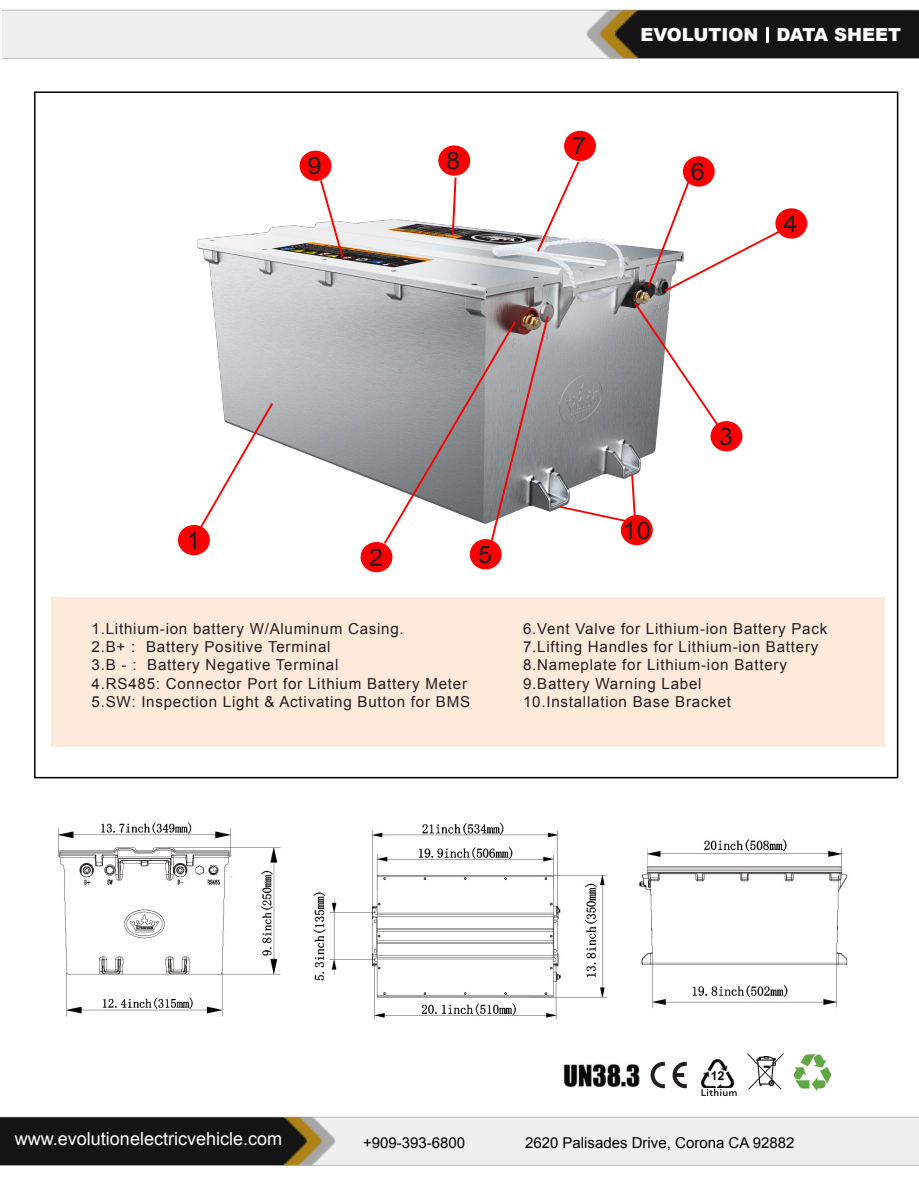
<style>
.page{position:relative;width:919px;height:1191px;background:#fff}
.page>*{position:absolute;margin:0;border:0;box-sizing:border-box;transform-origin:0 0}
.t1{font:24.15px "Arial";color:#231f20;scale:1.05 1}
.t2{font:18px "Arial";color:#fff}
.t3{font:900 18px "Arial";color:#fff}
.t4{font:15.15px "Arial";letter-spacing:.05em;color:#231f20}
.t5{font:15px "Arial";color:#000}
</style>
<div class="page">
<img style="left:0;top:1096px;width:918px;height:70px">
<svg style="left:794px;top:1054px;width:38px;height:37px"></svg>
<svg style="left:747px;top:1053px;width:36px;height:36px"></svg>
<svg style="left:701px;top:1088px;width:35px;height:8px"></svg>
<img style="left:700px;top:1058px;width:35px;height:30px">
<img style="left:563px;top:1064px;width:77px;height:24px">
<svg style="left:672px;top:1061px;width:14px;height:27px"></svg>
<svg style="left:650px;top:1061px;width:14px;height:27px"></svg>
<div style="left:51px;top:596px;width:833px;height:150px;background:#fdeadb"></div>
<img style="left:2px;top:9px;width:916px;height:50px">
<svg style="left:766px;top:27px;width:2px;height:15px"></svg>
<img style="left:178px;top:165px;width:565px;height:389px">
<div style="left:178px;top:525px;width:32px;height:30px;background:#fa0000;border-radius:50%"></div>
<div style="left:360px;top:542px;width:32px;height:30px;background:#fa0000;border-radius:50%"></div>
<div style="left:469px;top:539px;width:32px;height:30px;background:#fa0000;border-radius:50%"></div>
<div style="left:710px;top:421px;width:32px;height:30px;background:#fa0000;border-radius:50%"></div>
<div style="left:621px;top:515px;width:31px;height:30px;background:#fa0000;border-radius:50%"></div>
<div style="left:438px;top:145px;width:32px;height:31px;background:#fa0000;border-radius:50%"></div>
<div style="left:564px;top:131px;width:32px;height:30px;background:#fa0000;border-radius:50%"></div>
<div style="left:682px;top:156px;width:32px;height:31px;background:#fa0000;border-radius:50%"></div>
<div style="left:775px;top:208px;width:32px;height:31px;background:#fa0000;border-radius:50%"></div>
<div style="left:299px;top:151px;width:32px;height:30px;background:#fa0000;border-radius:50%"></div>
<svg style="left:198px;top:401px;width:77px;height:128px"></svg>
<svg style="left:318px;top:178px;width:27px;height:81px"></svg>
<svg style="left:450px;top:176px;width:7px;height:61px"></svg>
<svg style="left:535px;top:159px;width:46px;height:95px"></svg>
<svg style="left:646px;top:173px;width:139px;height:120px"></svg>
<svg style="left:382px;top:314px;width:168px;height:243px"></svg>
<svg style="left:632px;top:300px;width:95px;height:138px"></svg>
<svg style="left:557px;top:473px;width:79px;height:50px"></svg>
<img style="left:57px;top:822px;width:224px;height:195px">
<img style="left:313px;top:822px;width:294px;height:198px">
<img style="left:639px;top:839px;width:209px;height:169px">
<p class="t1" style="left:307px;top:149px;width:15px">9</p>
<p class="t1" style="left:446px;top:144px;width:15px">8</p>
<p class="t1" style="left:572px;top:129px;width:15px">7</p>
<p class="t3" style="left:640px;top:21px;width:262px">EVOLUTION DATA SHEET</p>
<p class="t1" style="left:690px;top:155px;width:15px">6</p>
<p class="t1" style="left:783px;top:207px;width:15px">4</p>
<p class="t1" style="left:186px;top:524px;width:15px">1</p>
<p class="t1" style="left:369px;top:541px;width:15px">2</p>
<p class="t1" style="left:478px;top:538px;width:15px">5</p>
<p class="t4" style="left:92px;top:618px;width:314px">1.Lithium-ion battery W/Aluminum Casing.</p>
<p class="t4" style="left:92px;top:636px;width:240px">2.B+ : Battery Positive Terminal</p>
<p class="t4" style="left:92px;top:654px;width:248px">3.B - : Battery Negative Terminal</p>
<p class="t4" style="left:92px;top:672px;width:377px">4.RS485: Connector Port for Lithium Battery Meter</p>
<p class="t4" style="left:92px;top:691px;width:380px">5.SW: Inspection Light &amp; Activating Button for BMS</p>
<p class="t1" style="left:622px;top:514px;width:28px">10</p>
<p class="t1" style="left:719px;top:420px;width:15px">3</p>
<p class="t4" style="left:523px;top:618px;width:306px">6.Vent Valve for Lithium-ion Battery Pack</p>
<p class="t4" style="left:523px;top:636px;width:297px">7.Lifting Handles for Lithium-ion Battery</p>
<p class="t4" style="left:523px;top:654px;width:265px">8.Nameplate for Lithium-ion Battery</p>
<p class="t4" style="left:523px;top:672px;width:180px">9.Battery Warning Label</p>
<p class="t4" style="left:523px;top:691px;width:209px">10.Installation Base Bracket</p>
<p class="t2" style="left:15px;top:1126px;width:269px">www.evolutionelectricvehicle.com</p>
<p class="t5" style="left:363px;top:1131px;width:104px">+909-393-6800</p>
<p class="t5" style="left:525px;top:1131px;width:271px">2620 Palisades Drive, Corona CA 92882</p>
</div>
